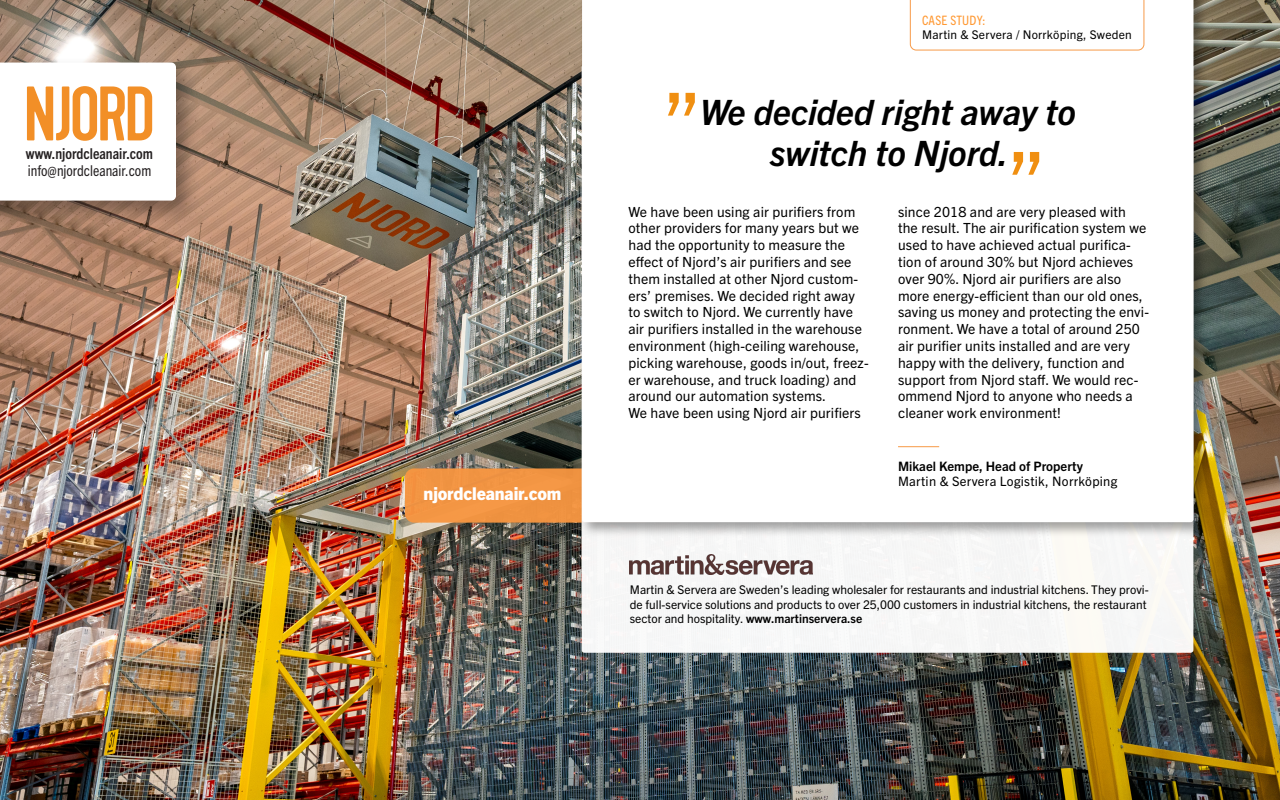
<style>
.page{position:relative;width:1280px;height:800px;background:#fff}
.page>*{position:absolute;margin:0;border:0;box-sizing:border-box;transform-origin:0 0}
.t1{font:84.5px "Trade Gothic Next LT Pro";color:#f08f11}
.t2{font:italic 700 35px "Trade Gothic Next LT Pro";color:#000}
.t3{font:800 17.6px "Trade Gothic Next LT Pro";letter-spacing:-.01em;color:#fff}
.t4{font:condensed 15px/16.7px "Trade Gothic Next LT Pro";color:#231f20}
.t5{font:14px/16.8px "Trade Gothic Next LT Pro";letter-spacing:.01em;color:#000}
.t6{font:13px/15.6px "Trade Gothic Next LT Pro";letter-spacing:.02em;color:#000}
.t7{font:condensed 13px "Trade Gothic Next LT Pro";letter-spacing:.02em;color:#f93}
.t8{font:12px/14.4px "Trade Gothic Next LT Pro";color:#000}
.t9{font:12px "Trade Gothic Next LT Pro";letter-spacing:.02em;color:#000}
.s1{font-weight:700}
</style>
<div class="page">
<img style="left:0;top:0;width:1280px;height:800px">
<div style="left:405px;top:468px;width:247px;height:55px;background:#f79641;border-radius:9px"></div>
<div style="left:582px;top:65px;width:611px;height:588px;background:#f7f7f7;border-radius:3px"></div>
<div style="left:579px;top:0;width:630px;height:538px;background:#000;opacity:.36"></div>
<svg style="left:582px;top:0;width:612px;height:522px"></svg>
<svg style="left:910px;top:0;width:234px;height:50px"></svg>
<hr style="left:898px;top:446px;width:41px;height:1px;background:#f79641">
<div style="left:0;top:57px;width:202px;height:170px;background:#000;opacity:.36"></div>
<svg style="left:0;top:63px;width:176px;height:138px"></svg>
<img style="left:630px;top:554px;width:182px;height:20px">
<p class="t4" style="left:26px;top:144px;width:129px"><span class="s1">www.njordcleanair.com </span>info@njordcleanair.com</p>
<p class="t3" style="left:423px;top:482px;width:140px">njordcleanair.com</p>
<p class="t7" style="left:922px;top:11px;width:65px">CASE STUDY:</p>
<p class="t9" style="left:922px;top:26px;width:211px">Martin &amp; Servera / Norrköping, Sweden</p>
<p class="t1" style="left:662px;top:64px;width:41px">”</p>
<p class="t2" style="left:700px;top:88px;width:377px">We decided right away to</p>
<p class="t2" style="left:770px;top:129px;width:240px">switch to Njord.</p>
<p class="t1" style="left:1006px;top:123px;width:41px">”</p>
<p class="t5" style="left:628px;top:202px;width:242px">We have been using air purifiers from other providers for many years but we had the opportunity to measure the effect of Njord’s air purifiers and see them installed at other Njord custom&shy;ers’ premises. We decided right away to switch to Njord. We currently have air purifiers installed in the warehouse environment (high-ceiling warehouse, picking warehouse, goods in/out, freez&shy;er warehouse, and truck loading) and around our automation systems.</p>
<p class="t5" style="left:628px;top:404px;width:234px">We have been using Njord air purifiers</p>
<p class="t5" style="left:898px;top:202px;width:252px">since 2018 and are very pleased with the result. The air purification system we used to have achieved actual purifica&shy;tion of around 30% but Njord achieves over 90%. Njord air purifiers are also more energy-efficient than our old ones, saving us money and protecting the envi&shy;ronment. We have a total of around 250 air purifier units installed and are very happy with the delivery, function and support from Njord staff. We would rec&shy;ommend Njord to anyone who needs a cleaner work environment!</p>
<p class="t6" style="left:898px;top:457px;width:221px"><span class="s1">Mikael Kempe, Head of Property<br></span>Martin &amp; Servera Logistik, Norrköping</p>
<p class="t8" style="left:630px;top:582px;width:520px">Martin &amp; Servera are Sweden’s leading wholesaler for restaurants and industrial kitchens. They provi&shy;de full-service solutions and products to over 25,000 customers in industrial kitchens, the restaurant sector and hospitality. <span class="s1">www.martinservera.se</span></p>
</div>
